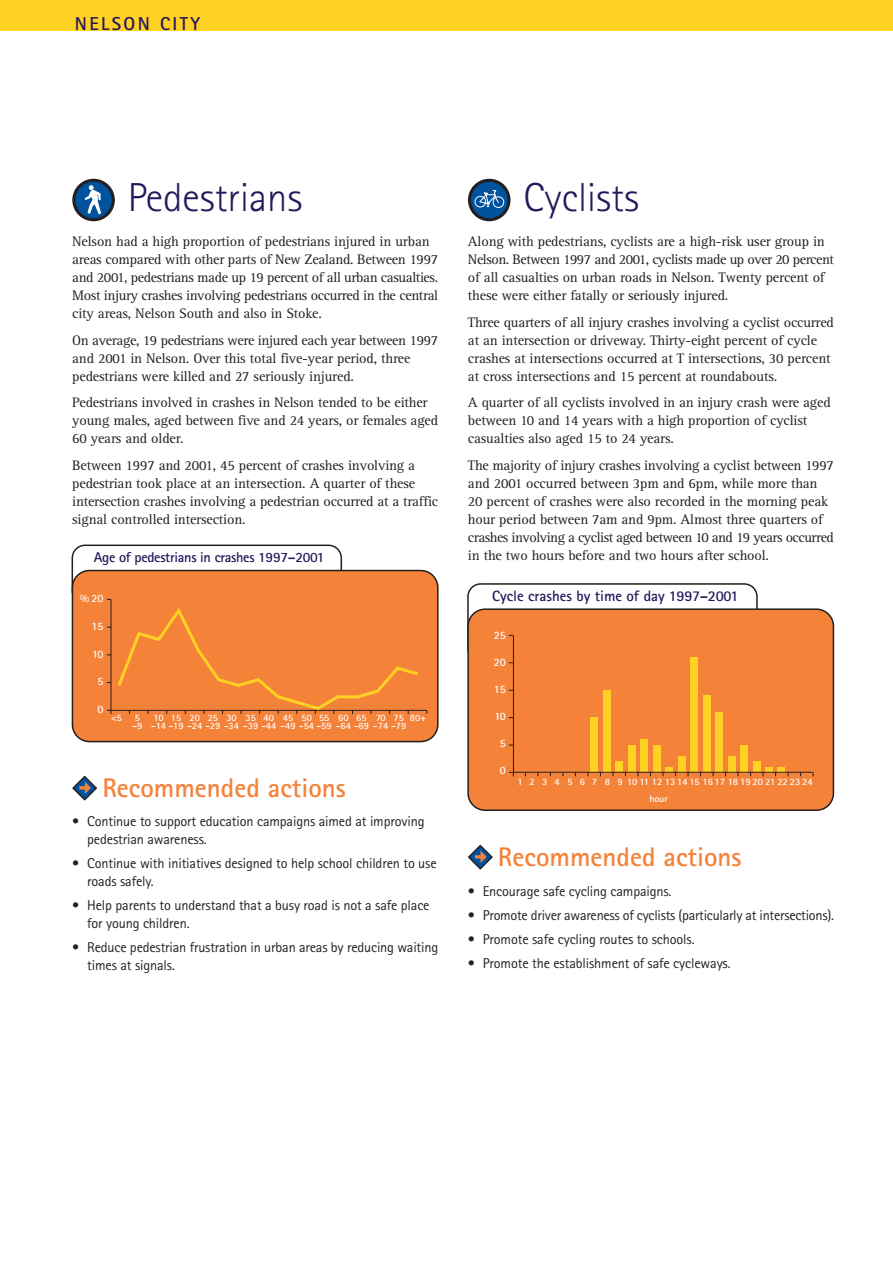
<style>
.page{position:relative;width:893px;height:1263px;background:#fff}
.page>*{position:absolute;margin:0;border:0;box-sizing:border-box;transform-origin:0 0}
.t1{font:300 40.5px "Rotis Sans Serif";color:#26185b}
.t2{font:700 27px "Rotis Sans Serif";color:#f58239}
.t3{font:700 18.75px "Rotis Sans Serif";letter-spacing:.125em;color:#26185b}
.t4{font:700 15px "Rotis Sans Serif";color:#26185b}
.t5{font:14.25px/18px "Rotis Serif";letter-spacing:-.01em;color:#231f20}
.t6{font:14.25px/18px "Rotis Sans Serif";letter-spacing:-.01em;color:#231f20}
.t7{font:700 14.25px "Rotis Sans Serif";letter-spacing:-.02em;color:#26185b}
.t8{font:700 11.25px "Rotis Sans Serif";letter-spacing:-.01em;color:#fff}
.t9{font:700 9.75px/16px "Rotis Sans Serif";color:#fff}
</style>
<div class="page">
<div style="left:0;top:0;width:892px;height:30px;background:#ffd123"></div>
<div style="left:467px;top:583px;width:290px;height:78px;border:2px solid #231f20;border-radius:13px"></div>
<div style="left:467px;top:608px;width:367px;height:203px;background:#f58239;border:2px solid #231f20;border-radius:17px"></div>
<hr style="left:513px;top:635px;width:1px;height:137px;background:#231f20">
<div style="left:590px;top:717px;width:8px;height:55px;background:#ffd123"></div>
<div style="left:603px;top:690px;width:7px;height:82px;background:#ffd123"></div>
<div style="left:615px;top:761px;width:8px;height:11px;background:#ffd123"></div>
<div style="left:628px;top:745px;width:7px;height:27px;background:#ffd123"></div>
<div style="left:640px;top:739px;width:8px;height:33px;background:#ffd123"></div>
<div style="left:653px;top:745px;width:7px;height:27px;background:#ffd123"></div>
<div style="left:665px;top:767px;width:8px;height:5px;background:#ffd123"></div>
<div style="left:678px;top:756px;width:7px;height:16px;background:#ffd123"></div>
<div style="left:690px;top:657px;width:8px;height:115px;background:#ffd123"></div>
<div style="left:703px;top:696px;width:7px;height:76px;background:#ffd123"></div>
<div style="left:715px;top:712px;width:7px;height:60px;background:#ffd123"></div>
<div style="left:727px;top:756px;width:8px;height:16px;background:#ffd123"></div>
<div style="left:740px;top:745px;width:7px;height:27px;background:#ffd123"></div>
<div style="left:752px;top:761px;width:8px;height:11px;background:#ffd123"></div>
<div style="left:777px;top:767px;width:8px;height:5px;background:#ffd123"></div>
<hr style="left:513px;top:772px;width:299px;height:1px;background:#231f20">
<svg style="left:72px;top:776px;width:25px;height:25px"></svg>
<svg style="left:74px;top:778px;width:21px;height:20px"></svg>
<svg style="left:79px;top:781px;width:13px;height:14px"></svg>
<svg style="left:468px;top:845px;width:24px;height:25px"></svg>
<svg style="left:470px;top:847px;width:21px;height:21px"></svg>
<svg style="left:475px;top:850px;width:12px;height:14px"></svg>
<svg style="left:72px;top:179px;width:43px;height:42px"></svg>
<div style="left:75px;top:182px;width:37px;height:36px;background:#00529c;border-radius:50%"></div>
<svg style="left:85px;top:186px;width:16px;height:29px"></svg>
<svg style="left:468px;top:179px;width:42px;height:42px"></svg>
<div style="left:471px;top:182px;width:36px;height:36px;background:#00529c;border-radius:50%"></div>
<svg style="left:474px;top:190px;width:30px;height:18px"></svg>
<svg style="left:762px;top:767px;width:14px;height:9px"></svg>
<div style="left:72px;top:570px;width:366px;height:172px;background:#f58239;border:2px solid #231f20;border-radius:17px"></div>
<svg style="left:71px;top:544px;width:356px;height:170px"></svg>
<h3 class="t3" style="left:75px;top:17px;width:127px">NELSON CITY</h3>
<h1 class="t1" style="left:128px;top:183px;width:176px">Pedestrians</h1>
<p class="t5" style="left:72px;top:234px;width:367px">Nelson had a high proportion of pedestrians injured in urban areas compared with other parts of New Zealand. Between 1997 and 2001, pedestrians made up 19 percent of all urban casualties.<br>Most injury crashes involving pedestrians occurred in the central city areas, Nelson South and also in Stoke.</p>
<p class="t5" style="left:72px;top:332px;width:367px">On average, 19 pedestrians were injured each year between 1997 and 2001 in Nelson. Over this total five-year period, three pedestrians were killed and 27 seriously injured.</p>
<p class="t5" style="left:72px;top:395px;width:367px">Pedestrians involved in crashes in Nelson tended to be either young males, aged between five and 24 years, or females aged<br>60 years and older.</p>
<p class="t5" style="left:72px;top:457px;width:367px">Between 1997 and 2001, 45 percent of crashes involving a pedestrian took place at an intersection. A quarter of these intersection crashes involving a pedestrian occurred at a traffic signal controlled intersection.</p>
<p class="t7" style="left:94px;top:552px;width:232px">Age of pedestrians in crashes 1997–2001</p>
<p class="t8" style="left:80px;top:594px;width:25px">%20</p>
<p class="t8" style="left:91px;top:622px;width:14px">15</p>
<p class="t8" style="left:92px;top:650px;width:13px">10</p>
<p class="t8" style="left:98px;top:678px;width:8px">5</p>
<p class="t8" style="left:98px;top:705px;width:8px">0</p>
<p class="t9" style="left:133px;top:715px;width:295px;line-height:8.2px;text-indent:21px">10 15 20 25 30 35 40 45 50 55 60 65 70 75 80+ -9 -14 -19 -24 -29 -34 -39 -44 -49 -54 -59 -64 -69 -74 -79</p>
<p class="t9" style="left:111px;top:711px;width:13px">&lt;5</p>
<p class="t9" style="left:135px;top:711px;width:7px">5</p>
<h2 class="t2" style="left:102px;top:778px;width:245px">Recommended actions</h2>
<p class="t6" style="left:87px;top:814px;width:339px;text-indent:-15px">• Continue to support education campaigns aimed at improving pedestrian awareness.</p>
<p class="t6" style="left:87px;top:856px;width:351px;text-indent:-15px">• Continue with initiatives designed to help school children to use roads safely.</p>
<p class="t6" style="left:87px;top:898px;width:344px;text-indent:-15px">• Help parents to understand that a busy road is not a safe place for young children.</p>
<p class="t6" style="left:87px;top:940px;width:352px;text-indent:-15px">• Reduce pedestrian frustration in urban areas by reducing waiting times at signals.</p>
<h1 class="t1" style="left:523px;top:183px;width:117px">Cyclists</h1>
<p class="t5" style="left:468px;top:234px;width:367px">Along with pedestrians, cyclists are a high-risk user group in Nelson. Between 1997 and 2001, cyclists made up over 20 percent of all casualties on urban roads in Nelson. Twenty percent of these were either fatally or seriously injured.</p>
<p class="t5" style="left:468px;top:314px;width:367px">Three quarters of all injury crashes involving a cyclist occurred at an intersection or driveway. Thirty-eight percent of cycle crashes at intersections occurred at T intersections, 30 percent at cross intersections and 15 percent at roundabouts.</p>
<p class="t5" style="left:468px;top:395px;width:364px">A quarter of all cyclists involved in an injury crash were aged between 10 and 14 years with a high proportion of cyclist casualties also aged 15 to 24 years.</p>
<p class="t5" style="left:468px;top:457px;width:367px">The majority of injury crashes involving a cyclist between 1997 and 2001 occurred between 3pm and 6pm, while more than 20 percent of crashes were also recorded in the morning peak hour period between 7am and 9pm. Almost three quarters of crashes involving a cyclist aged between 10 and 19 years occurred in the two hours before and two hours after school.</p>
<p class="t4" style="left:492px;top:591px;width:248px">Cycle crashes by time of day 1997–2001</p>
<p class="t8" style="left:494px;top:631px;width:13px">25</p>
<p class="t8" style="left:494px;top:658px;width:13px">20</p>
<p class="t8" style="left:494px;top:685px;width:13px">15</p>
<p class="t8" style="left:494px;top:712px;width:13px">10</p>
<p class="t8" style="left:500px;top:739px;width:8px">5</p>
<p class="t8" style="left:500px;top:767px;width:8px">0</p>
<p class="t9" style="left:649px;top:775px;width:165px;text-indent:-132px">1 2 3 4 5 6 7 8 9 101112131415161718192021222324 hour</p>
<h2 class="t2" style="left:498px;top:848px;width:245px">Recommended actions</h2>
<p class="t6" style="left:468px;top:884px;width:205px">• Encourage safe cycling campaigns.</p>
<p class="t6" style="left:468px;top:907px;width:367px">• Promote driver awareness of cyclists (particularly at intersections).</p>
<p class="t6" style="left:468px;top:931px;width:228px">• Promote safe cycling routes to schools.</p>
<p class="t6" style="left:468px;top:955px;width:264px">• Promote the establishment of safe cycleways.</p>
</div>
